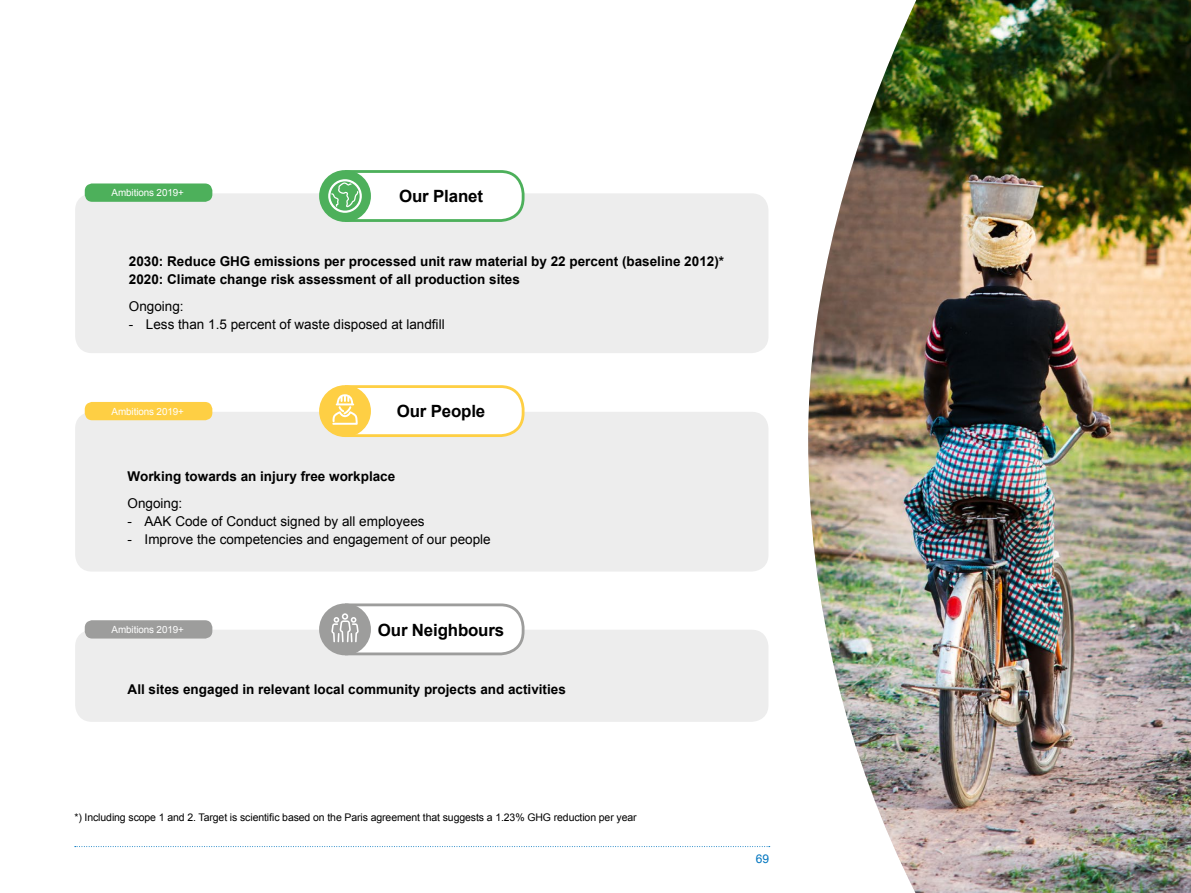
<style>
.page{position:relative;width:1191px;height:893px;background:#fff}
.page>*{position:absolute;margin:0;border:0;box-sizing:border-box;transform-origin:0 0}
.t1{font:700 16.95px "Arial";letter-spacing:-.01em;color:#000}
.t2{font:700 13.5px/18px "Arial";color:#000}
.t3{font:13.5px "Arial";color:#000}
.t4{font:12px "Arial";color:#0075bf}
.t5{font:10.5px "Arial";letter-spacing:-.01em;color:#000}
.t6{font:9.9px "Arial";letter-spacing:-.01em;color:#fff}
</style>
<div class="page">
<svg style="left:75px;top:846px;width:695px;height:1px"></svg>
<div style="left:75px;top:193px;width:693px;height:160px;background:#ededed;border-radius:17px"></div>
<div style="left:85px;top:183px;width:127px;height:19px;background:#4db05b;border-radius:8px"></div>
<div style="left:320px;top:171px;width:49px;height:50px;background:#4db05b;border-radius:50%"></div>
<svg style="left:328px;top:170px;width:197px;height:52px"></svg>
<div style="left:319px;top:170px;width:52px;height:52px;border:3px solid #4db05b;border-radius:50%"></div>
<img style="left:808px;top:0;width:383px;height:893px">
<div style="left:75px;top:412px;width:693px;height:160px;background:#ededed;border-radius:17px"></div>
<div style="left:85px;top:402px;width:127px;height:18px;background:#fecf44;border-radius:8px"></div>
<div style="left:320px;top:387px;width:49px;height:49px;background:#fecf44;border-radius:50%"></div>
<svg style="left:332px;top:385px;width:193px;height:52px"></svg>
<div style="left:319px;top:385px;width:52px;height:52px;border:3px solid #fecf44;border-radius:50%"></div>
<div style="left:75px;top:630px;width:693px;height:92px;background:#ededed;border-radius:17px"></div>
<div style="left:85px;top:620px;width:127px;height:19px;background:#9d9d9c;border-radius:8px"></div>
<div style="left:320px;top:605px;width:49px;height:49px;background:#9d9d9c;border-radius:50%"></div>
<svg style="left:331px;top:603px;width:194px;height:53px"></svg>
<div style="left:319px;top:603px;width:52px;height:52px;border:3px solid #9d9d9c;border-radius:50%"></div>
<p class="t6" style="left:112px;top:186px;width:74px">Ambitions 2019+</p>
<p class="t1" style="left:399px;top:185px;width:85px">Our Planet</p>
<p class="t2" style="left:129px;top:253px;width:596px">2030: Reduce GHG emissions per processed unit raw material by 22 percent (baseline 2012)*<br>2020: Climate change risk assessment of all production sites</p>
<p class="t3" style="left:129px;top:297px;width:56px">Ongoing:</p>
<p class="t3" style="left:129px;top:315px;width:317px">- Less than 1.5 percent of waste disposed at landfill</p>
<p class="t6" style="left:112px;top:405px;width:74px">Ambitions 2019+</p>
<p class="t1" style="left:397px;top:400px;width:90px">Our People</p>
<p class="t2" style="left:128px;top:468px;width:269px">Working towards an injury free workplace</p>
<p class="t3" style="left:128px;top:494px;width:56px">Ongoing:</p>
<p class="t3" style="left:128px;top:512px;width:298px">- AAK Code of Conduct signed by all employees</p>
<p class="t3" style="left:128px;top:530px;width:364px">- Improve the competencies and engagement of our people</p>
<p class="t6" style="left:112px;top:623px;width:74px">Ambitions 2019+</p>
<p class="t1" style="left:378px;top:618px;width:128px">Our Neighbours</p>
<p class="t2" style="left:128px;top:680px;width:440px">All sites engaged in relevant local community projects and activities</p>
<p class="t5" style="left:74px;top:810px;width:564px">*) Including scope 1 and 2. Target is scientific based on the Paris agreement that suggests a 1.23% GHG reduction per year</p>
<p class="t4" style="left:756px;top:851px;width:15px">69</p>
</div>
